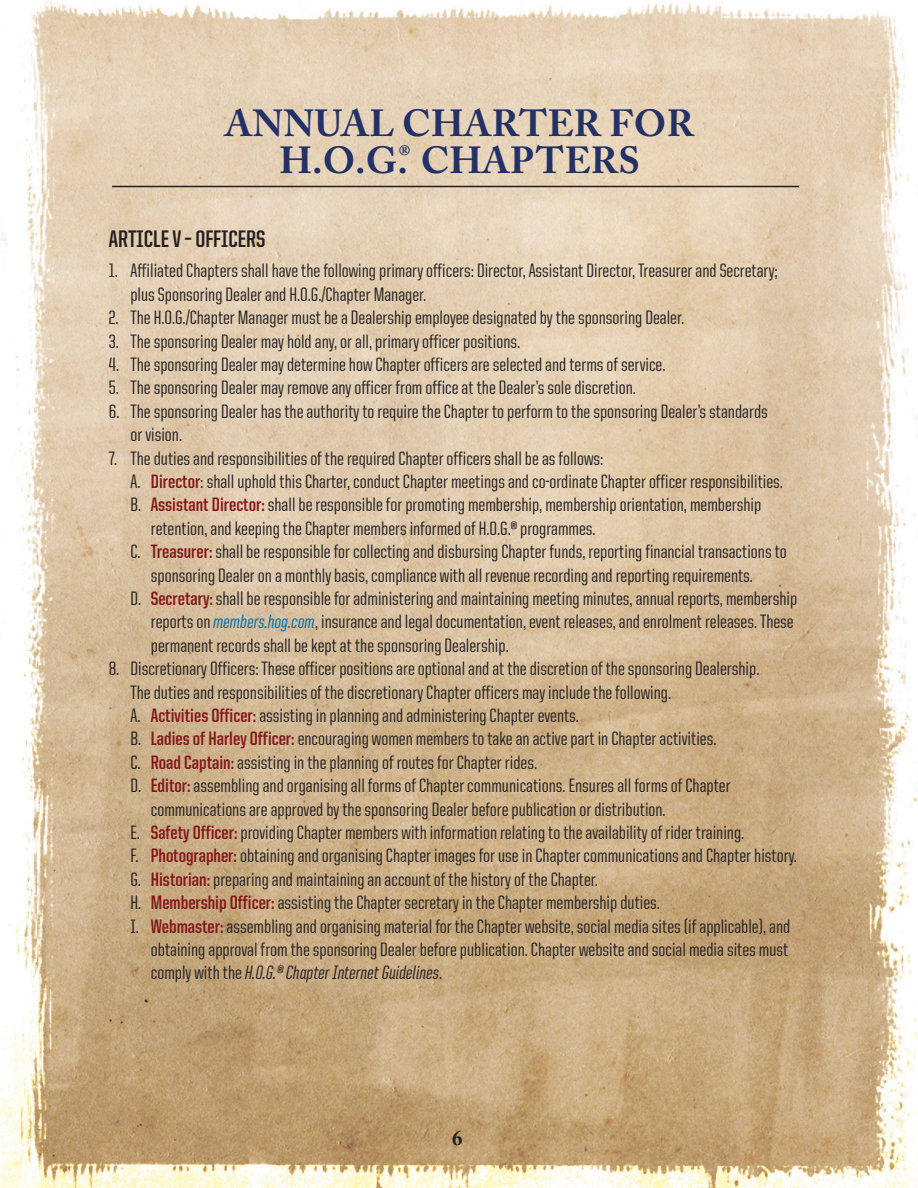
<style>
.page{position:relative;width:918px;height:1188px;background:#fff}
.page>*{position:absolute;margin:0;border:0;box-sizing:border-box;transform-origin:0 0}
.t1{font:700 37.5px/37.5px "Adobe Caslon Pro";letter-spacing:.015em;color:#243166;text-align:center}
.t2{font:700 24px "United Sans Cond";color:#231f20}
.t3{font:700 21px "Adobe Caslon Pro";color:#231f20}
.t4{font:500 19.5px/23.4px "United Sans Cond";color:#231f20}
.t5{font:500 19.5px "United Italic Cond";color:#231f20}
.s1{font-weight:700;color:#831517}
.s2{font-family:"United Italic Cond";color:#006eab}
.s3{font-family:"United Sans Cond"}
</style>
<div class="page">
<img style="left:0;top:1px;width:918px;height:1187px">
<hr style="left:112px;top:186px;width:687px;height:1px;background:#231f20">
<h1 class="t1" style="left:225px;top:104px;width:471px">ANNUAL CHARTER FOR<br>H.O.G.<sup>®</sup> CHAPTERS</h1>
<p class="t2" style="left:109px;top:227px;width:158px">ARTICLE V – OFFICERS</p>
<p class="t4" style="left:130px;top:259px;width:649px;text-indent:-22px">1. Affiliated Chapters shall have the following primary officers: Director, Assistant Director, Treasurer and Secretary; plus Sponsoring Dealer and H.O.G./Chapter Manager.</p>
<p class="t4" style="left:109px;top:306px;width:577px">2. The H.O.G./Chapter Manager must be a Dealership employee designated by the sponsoring Dealer.</p>
<p class="t4" style="left:109px;top:329px;width:413px">3. The sponsoring Dealer may hold any, or all, primary officer positions.</p>
<p class="t4" style="left:109px;top:353px;width:558px">4. The sponsoring Dealer may determine how Chapter officers are selected and terms of service.</p>
<p class="t4" style="left:109px;top:376px;width:529px">5. The sponsoring Dealer may remove any officer from office at the Dealer’s sole discretion.</p>
<p class="t4" style="left:130px;top:399px;width:639px;text-indent:-22px">6. The sponsoring Dealer has the authority to require the Chapter to perform to the sponsoring Dealer’s standards or vision.</p>
<p class="t4" style="left:109px;top:446px;width:496px">7. The duties and responsibilities of the required Chapter officers shall be as follows:</p>
<p class="t4" style="left:130px;top:470px;width:654px">A. <span class="s1">Director</span>: shall uphold this Charter, conduct Chapter meetings and co-ordinate Chapter officer responsibilities.</p>
<p class="t4" style="left:130px;top:493px;width:632px">B. <span class="s1">Assistant Director:</span> shall be responsible for promoting membership, membership orientation, membership</p>
<p class="t4" style="left:151px;top:516px;width:446px">retention, and keeping the Chapter members informed of H.O.G.® programmes.</p>
<p class="t4" style="left:130px;top:540px;width:658px">C. <span class="s1">Treasurer:</span> shall be responsible for collecting and disbursing Chapter funds, reporting financial transactions to</p>
<p class="t4" style="left:151px;top:563px;width:604px">sponsoring Dealer on a monthly basis, compliance with all revenue recording and reporting requirements.</p>
<p class="t4" style="left:130px;top:587px;width:668px">D. <span class="s1">Secretary:</span> shall be responsible for administering and maintaining meeting minutes, annual reports, membership</p>
<p class="t4" style="left:151px;top:610px;width:644px">reports on <span class="s2">members.hog.com</span>, insurance and legal documentation, event releases, and enrolment releases. These</p>
<p class="t4" style="left:151px;top:633px;width:359px">permanent records shall be kept at the sponsoring Dealership.</p>
<p class="t4" style="left:109px;top:657px;width:652px">8. Discretionary Officers: These officer positions are optional and at the discretion of the sponsoring Dealership.</p>
<p class="t4" style="left:130px;top:680px;width:542px">The duties and responsibilities of the discretionary Chapter officers may include the following.</p>
<p class="t4" style="left:130px;top:704px;width:450px">A. <span class="s1">Activities Officer:</span> assisting in planning and administering Chapter events.</p>
<p class="t4" style="left:130px;top:727px;width:588px">B. <span class="s1">Ladies of Harley Officer:</span> encouraging women members to take an active part in Chapter activities.</p>
<p class="t4" style="left:130px;top:750px;width:408px">C. <span class="s1">Road Captain:</span> assisting in the planning of routes for Chapter rides.</p>
<p class="t4" style="left:130px;top:774px;width:602px">D. <span class="s1">Editor:</span> assembling and organising all forms of Chapter communications. Ensures all forms of Chapter</p>
<p class="t4" style="left:151px;top:797px;width:516px">communications are approved by the sponsoring Dealer before publication or distribution.</p>
<p class="t4" style="left:130px;top:821px;width:615px">E. <span class="s1">Safety Officer:</span> providing Chapter members with information relating to the availability of rider training.</p>
<p class="t4" style="left:130px;top:844px;width:668px">F. <span class="s1">Photographer:</span> obtaining and organising Chapter images for use in Chapter communications and Chapter history.</p>
<p class="t4" style="left:130px;top:867px;width:469px">G. <span class="s1">Historian:</span> preparing and maintaining an account of the history of the Chapter.</p>
<p class="t4" style="left:130px;top:891px;width:531px">H. <span class="s1">Membership Officer:</span> assisting the Chapter secretary in the Chapter membership duties.</p>
<p class="t4" style="left:130px;top:914px;width:661px">I. <span class="s1">Webmaster:</span> assembling and organising material for the Chapter website, social media sites (if applicable), and</p>
<p class="t4" style="left:151px;top:938px;width:639px">obtaining approval from the sponsoring Dealer before publication. Chapter website and social media sites must</p>
<p class="t5" style="left:151px;top:963px;width:293px"><span class="s3">comply with the</span> H.O.G.® Chapter Internet Guidelines<span class="s3">.</span></p>
<p class="t3" style="left:452px;top:1126px;width:12px">6</p>
</div>
